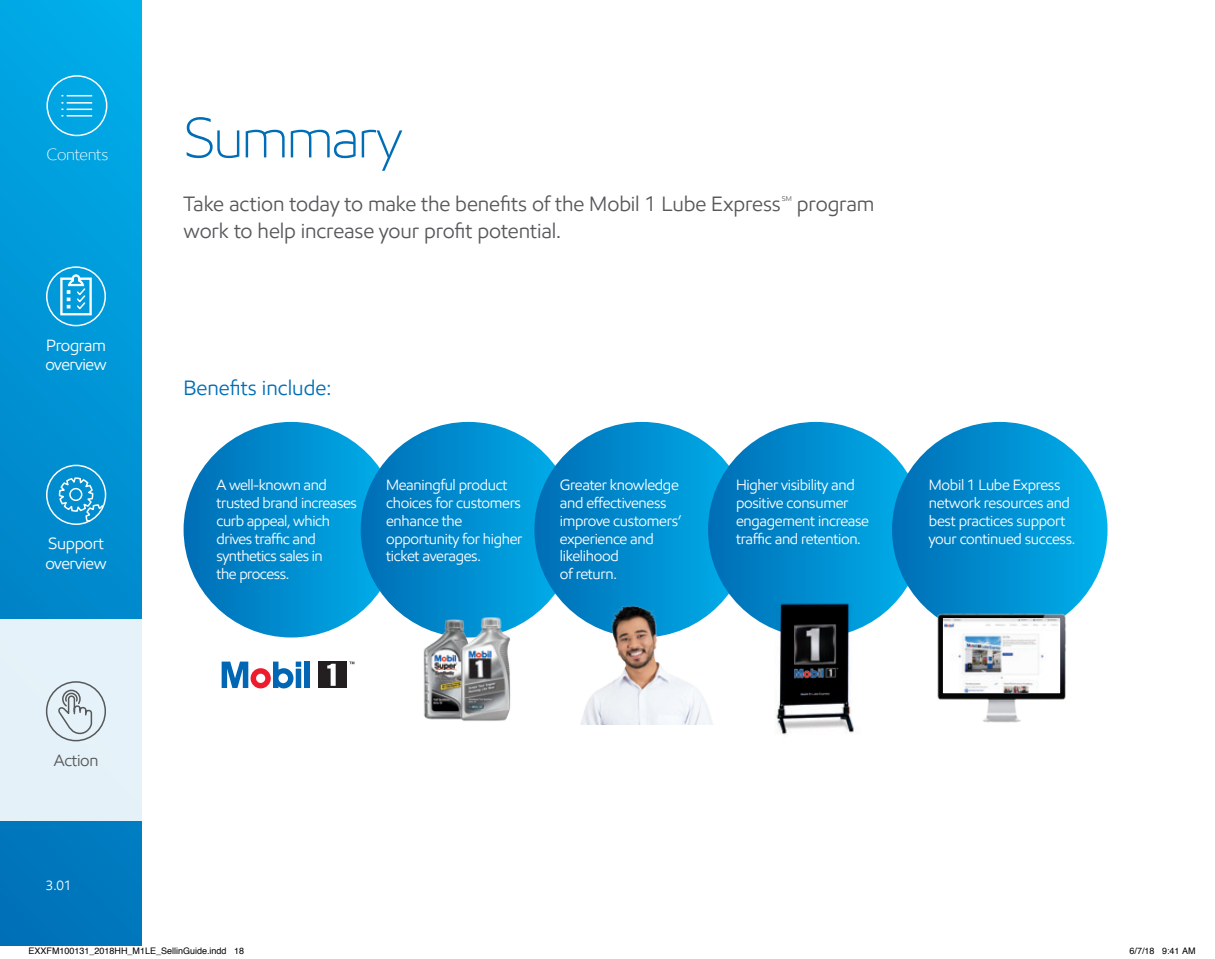
<style>
.page{position:relative;width:1215px;height:959px;background:#fff}
.page>*{position:absolute;margin:0;border:0;box-sizing:border-box;transform-origin:0 0}
.t1{font:300 57px "E Mprint";letter-spacing:-.045em;color:#006eb6}
.t2{font:21px "E Mprint";letter-spacing:-.005em;color:#56585a}
.t3{font:21px "E Mprint";color:#006eb6}
.t4{font:16.5px/19.5px "E Mprint";letter-spacing:-.02em;color:#fff}
.t5{font:300 16.5px "E Mprint";letter-spacing:-.02em;color:#fff}
.t6{font:16.5px "E Mprint";letter-spacing:-.02em;color:#56585a}
.t7{font:15px/17.7px "E Mprint";letter-spacing:-.02em;color:#fff}
.t8{font:13.5px "E Mprint";color:#fff}
.t9{font:9px "Helvetica";color:#000}
.t10{font:7.05px "E Mprint";color:#56585a}
</style>
<div class="page">
<svg style="left:184px;top:422px;width:215px;height:215px;background:#008cce"></svg>
<svg style="left:361px;top:422px;width:215px;height:215px;background:#008bcd"></svg>
<svg style="left:534px;top:422px;width:216px;height:215px;background:#008bcd"></svg>
<div style="left:708px;top:422px;width:216px;height:215px;background:linear-gradient(to right,#006db5,#03b1ec);border-radius:108px"></div>
<div style="left:892px;top:422px;width:216px;height:215px;background:linear-gradient(to right,#006cb5,#05b3ec);border-radius:108px"></div>
<svg style="left:222px;top:661px;width:79px;height:27px"></svg>
<div style="left:305px;top:661px;width:5px;height:27px;background:#0166b3"></div>
<div style="left:319px;top:661px;width:28px;height:27px;background:#231f20"></div>
<svg style="left:327px;top:663px;width:9px;height:22px"></svg>
<svg style="left:349px;top:661px;width:5px;height:3px"></svg>
<img style="left:417px;top:617px;width:35px;height:103px">
<img style="left:452px;top:613px;width:68px;height:108px">
<img style="left:766px;top:595px;width:96px;height:140px">
<img style="left:931px;top:610px;width:140px;height:113px">
<img style="left:943px;top:618px;width:117px;height:74px">
<svg style="left:0;top:0;width:141px;height:945px;background:#0193d4"></svg>
<div style="left:0;top:619px;width:141px;height:202px;background:#e5f2f8"></div>
<div style="left:46px;top:75px;width:61px;height:61px;border:2px solid #fff;border-radius:50%"></div>
<svg style="left:61px;top:95px;width:31px;height:1px"></svg>
<svg style="left:61px;top:102px;width:31px;height:14px"></svg>
<svg style="left:58px;top:476px;width:47px;height:46px;background:#2ca1d7"></svg>
<div style="left:69px;top:488px;width:13px;height:13px;border:2px solid #fff;border-radius:50%"></div>
<div style="left:46px;top:464px;width:60px;height:61px;border:2px solid #fff;border-radius:50%"></div>
<div style="left:46px;top:681px;width:60px;height:60px;border:2px solid #56585a;border-radius:50%"></div>
<svg style="left:57px;top:689px;width:36px;height:46px"></svg>
<div style="left:46px;top:266px;width:60px;height:60px;border:2px solid #fff;border-radius:50%"></div>
<svg style="left:60px;top:274px;width:32px;height:41px"></svg>
<img style="left:564px;top:595px;width:161px;height:129px">
<svg style="left:29px;top:945px;width:113px;height:1px"></svg>
<p class="t5" style="left:47px;top:144px;width:63px">Contents</p>
<p class="t4" style="left:45px;top:335px;width:63px">Program overview</p>
<p class="t4" style="left:45px;top:534px;width:63px">Support overview</p>
<p class="t6" style="left:54px;top:750px;width:46px">Action</p>
<p class="t8" style="left:46px;top:877px;width:27px">3.01</p>
<h1 class="t1" style="left:184px;top:103px;width:220px">Summary</h1>
<h2 class="t2" style="left:184px;top:191px;width:599px">Take action today to make the benefits of the Mobil 1 Lube Express</h2>
<p class="t10" style="left:782px;top:195px;width:12px">SM</p>
<h2 class="t2" style="left:797px;top:191px;width:79px">program</h2>
<h2 class="t2" style="left:184px;top:218px;width:379px">work to help increase your profit potential.</h2>
<h2 class="t3" style="left:184px;top:374px;width:149px">Benefits include:</h2>
<p class="t7" style="left:217px;top:476px;width:142px">A well-known and trusted brand increases curb appeal, which drives traffic and synthetics sales in<br>the process.</p>
<p class="t7" style="left:386px;top:476px;width:138px">Meaningful product choices for customers enhance the opportunity for higher ticket averages.</p>
<p class="t7" style="left:560px;top:476px;width:123px">Greater knowledge and effectiveness improve customers’ experience and likelihood<br>of return.</p>
<p class="t7" style="left:736px;top:476px;width:134px">Higher visibility and positive consumer engagement increase traffic and retention.</p>
<p class="t7" style="left:929px;top:476px;width:148px">Mobil 1 Lube Express network resources and best practices support your continued success.</p>
<p class="t9" style="left:28px;top:944px;width:217px">EXXFM100131_2018HH_M1LE_SellinGuide.indd 18</p>
<p class="t9" style="left:1130px;top:944px;width:68px">6/7/18 9:41 AM</p>
</div>
